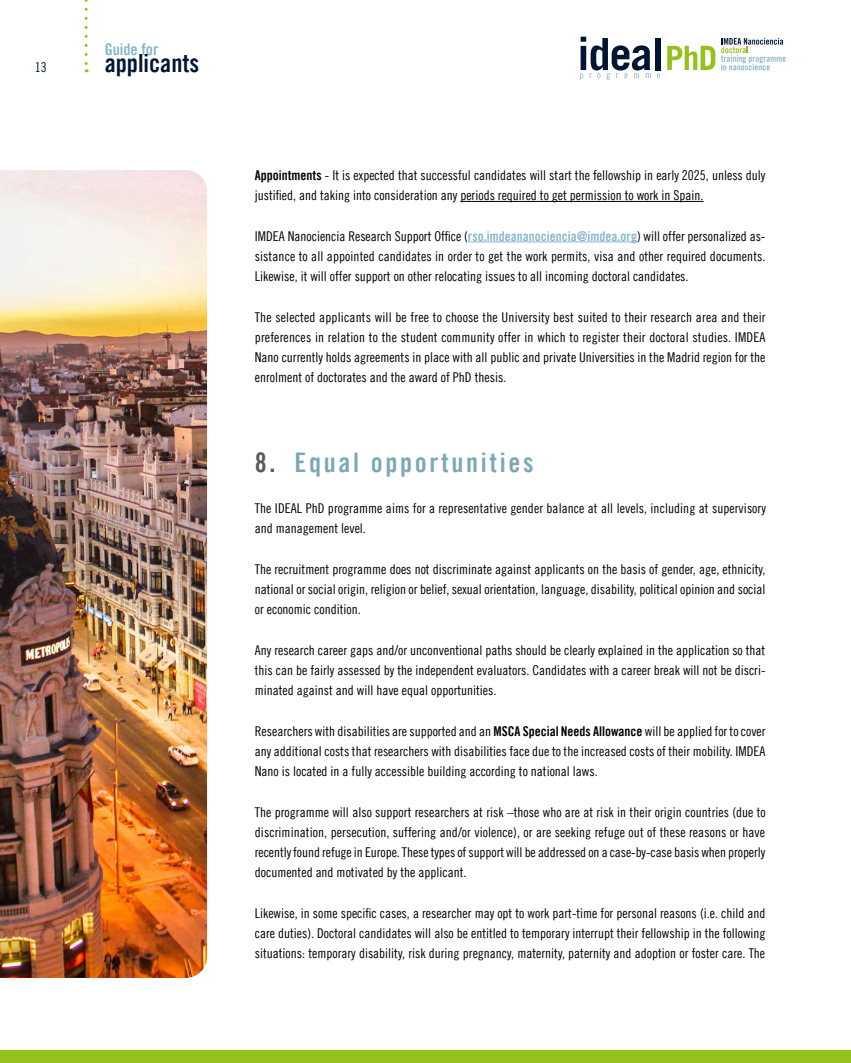
<style>
.page{position:relative;width:851px;height:1063px;background:#fff}
.page>*{position:absolute;margin:0;border:0;box-sizing:border-box;transform-origin:0 0}
.t1{font:27px "Trade Gothic LT Bold Cond Twenty";letter-spacing:.1em;color:#7da7b7}
.t2{font:25.05px "Trade Gothic LT Bold Cond Twenty";color:#001633}
.t3{font:16.05px "Trade Gothic LT Bold Cond Twenty";color:#89b7ca}
.t4{font:13.5px/20.2px "Trade Gothic LT Cond Eighteen";color:#000;text-align:justify}
.t5{font:13.5px "Trade Gothic LT Cond Eighteen";color:#001633}
.s1{font-family:"Trade Gothic LT Bold Cond Twenty"}
.s2{font-family:"Trade Gothic LT Bold Cond Twenty";color:#89b7ca}
.s3{color:#5e5a59}
</style>
<div class="page">
<svg style="left:85px;top:0;width:3px;height:72px"></svg>
<div style="left:654px;top:38px;width:6px;height:32px;background:#001633"></div>
<svg style="left:580px;top:37px;width:70px;height:43px"></svg>
<svg style="left:657px;top:73px;width:3px;height:5px"></svg>
<svg style="left:667px;top:38px;width:118px;height:32px"></svg>
<div style="left:0;top:1050px;width:850px;height:13px;background:#95c11f"></div>
<hr style="left:460px;top:201px;width:243px;height:1px;background:#000">
<hr style="left:468px;top:242px;width:169px;height:1px;background:#89b7ca">
<img style="left:0;top:170px;width:207px;height:808px">
<p class="t5" style="left:35px;top:59px;width:13px">13</p>
<p class="t3" style="left:105px;top:40px;width:55px">Guide for</p>
<h2 class="t2" style="left:105px;top:48px;width:96px">applicants</h2>
<p class="t4" style="left:255px;top:165px;width:512px"><span class="s1">Appointments</span> - It is expected that successful candidates will start the fellowship in early 2025, unless duly justified, and taking into consideration any periods required to get permission to work in Spain.</p>
<p class="t4" style="left:255px;top:225px;width:512px">IMDEA Nanociencia Research Support Office (<span class="s2">rso.imdeananociencia@imdea.org</span>) will offer personalized as&shy;sistance to all appointed candidates in order to get the work permits, visa and other required documents.<br>Likewise, it will offer support on other relocating issues to all incoming doctoral candidates.</p>
<p class="t4" style="left:255px;top:306px;width:512px">The selected applicants will be free to choose the University best suited to their research area and their preferences in relation to the student community offer in which to register their doctoral studies. IMDEA Nano currently holds agreements in place with all public and private Universities in the Madrid region for the enrolment of doctorates and the award of PhD thesis.</p>
<h1 class="t1" style="left:255px;top:446px;width:280px"><span class="s3">8.</span> Equal opportunities</h1>
<p class="t4" style="left:255px;top:498px;width:512px">The IDEAL PhD programme aims for a representative gender balance at all levels, including at supervisory and management level.</p>
<p class="t4" style="left:255px;top:558px;width:512px">The recruitment programme does not discriminate against applicants on the basis of gender, age, ethnicity, national or social origin, religion or belief, sexual orientation, language, disability, political opinion and social or economic condition.</p>
<p class="t4" style="left:255px;top:639px;width:512px">Any research career gaps and/or unconventional paths should be clearly explained in the application so that this can be fairly assessed by the independent evaluators. Candidates with a career break will not be discri&shy;minated against and will have equal opportunities.</p>
<p class="t4" style="left:255px;top:720px;width:512px">Researchers with disabilities are supported and an <span class="s1">MSCA Special Needs Allowance</span> will be applied for to cover any additional costs that researchers with disabilities face due to the increased costs of their mobility. IMDEA Nano is located in a fully accessible building according to national laws.</p>
<p class="t4" style="left:255px;top:801px;width:512px">The programme will also support researchers at risk –those who are at risk in their origin countries (due to discrimination, persecution, suffering and/or violence), or are seeking refuge out of these reasons or have recently found refuge in Europe. These types of support will be addressed on a case-by-case basis when properly documented and motivated by the applicant.</p>
<p class="t4" style="left:255px;top:903px;width:512px">Likewise, in some specific cases, a researcher may opt to work part-time for personal reasons (i.e. child and care duties). Doctoral candidates will also be entitled to temporary interrupt their fellowship in the following situations: temporary disability, risk during pregnancy, maternity, paternity and adoption or foster care. The</p>
</div>
